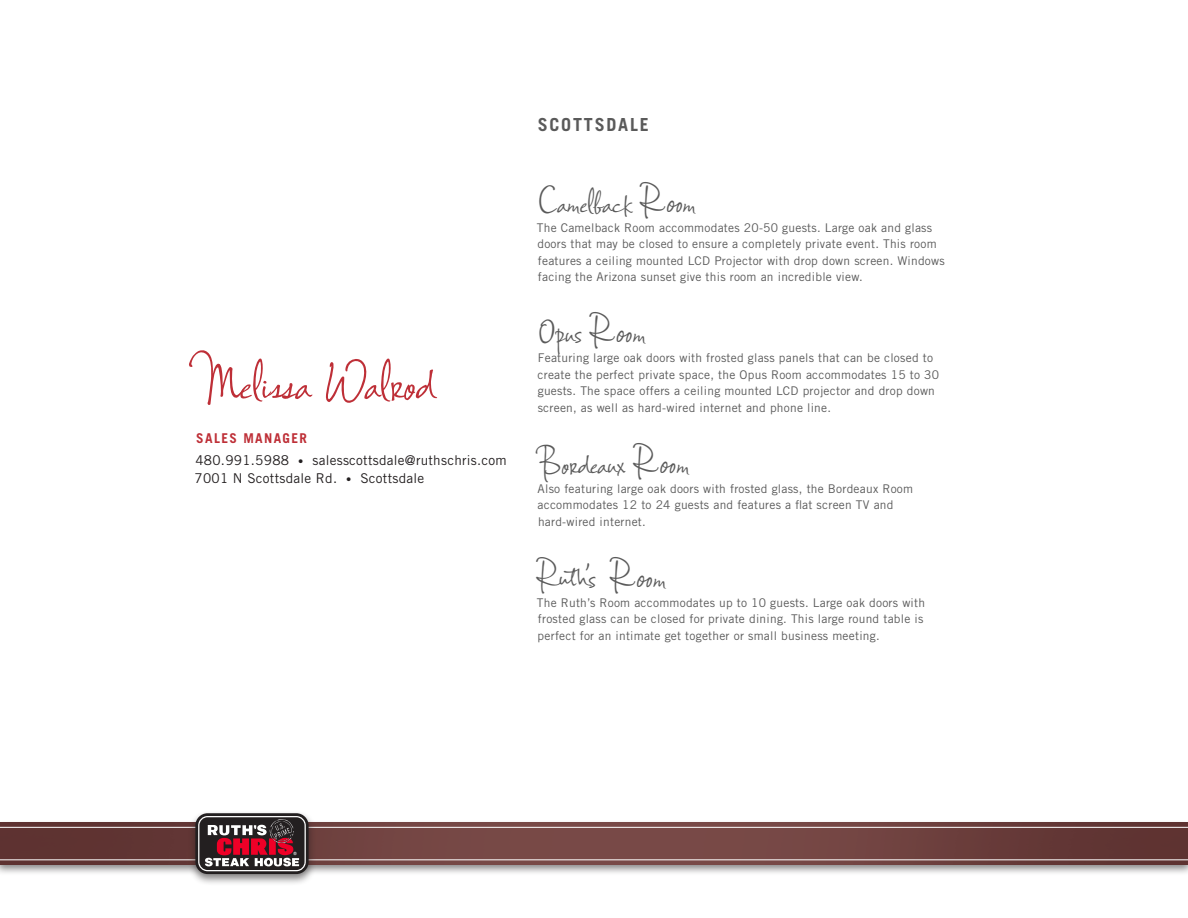
<style>
.page{position:relative;width:1188px;height:918px;background:#fff}
.page>*{position:absolute;margin:0;border:0;box-sizing:border-box;transform-origin:0 0}
.t1{font:67.5px "Ruths Hand";letter-spacing:-.01em;color:#be2f37}
.t2{font:42px "Ruths Hand";letter-spacing:.005em;color:#5a5a5a}
.t3{font:700 18px "Trade Gothic LT Std";letter-spacing:.1em;color:#5a5a5a}
.t4{font:13.5px/22.2px "Trade Gothic LT Std";letter-spacing:.02em;color:#231f20}
.t5{font:12px/16.5px "Trade Gothic LT Std";letter-spacing:.02em;color:#5a5a5a}
.s1{font-weight:700;color:#be2f37}
.s2{font-size:10.5px}
</style>
<div class="page">
<div style="left:0;top:820px;width:1188px;height:56px;background:#231f20;opacity:.55"></div>
<img style="left:0;top:823px;width:1188px;height:41px">
<hr style="left:0;top:859px;width:1188px;height:1px;background:#fff">
<hr style="left:0;top:827px;width:1188px;height:1px;background:#fff">
<div style="left:188px;top:810px;width:128px;height:76px;background:#231f20;opacity:.55"></div>
<svg style="left:195px;top:813px;width:114px;height:61px"></svg>
<svg style="left:198px;top:816px;width:108px;height:55px"></svg>
<h1 class="t1" style="left:192px;top:341px;width:244px">Melissa Walrod</h1>
<p class="t4" style="left:195px;top:427px;width:313px"><span class="s1">SALES MANAGER<br></span>480.991.5988 <span class="s2">•</span> salesscottsdale@ruthschris.com</p>
<p class="t4" style="left:195px;top:467px;width:231px">7001 N Scottsdale Rd. <span class="s2">•</span> Scottsdale</p>
<h3 class="t3" style="left:538px;top:113px;width:113px">SCOTTSDALE</h3>
<h2 class="t2" style="left:537px;top:177px;width:161px">Camelback Room</h2>
<p class="t5" style="left:537px;top:219px;width:409px">The Camelback Room accommodates 20-50 guests. Large oak and glass doors that may be closed to ensure a completely private event. This room features a ceiling mounted LCD Projector with drop down screen. Windows facing the Arizona sunset give this room an incredible view.</p>
<h2 class="t2" style="left:537px;top:307px;width:111px">Opus Room</h2>
<p class="t5" style="left:538px;top:350px;width:403px">Featuring large oak doors with frosted glass panels that can be closed to create the perfect private space, the Opus Room accommodates 15 to 30 guests. The space offers a ceiling mounted LCD projector and drop down screen, as well as hard-wired internet and phone line.</p>
<h2 class="t2" style="left:535px;top:438px;width:156px">Bordeaux Room</h2>
<p class="t5" style="left:538px;top:480px;width:377px">Also featuring large oak doors with frosted glass, the Bordeaux Room accommodates 12 to 24 guests and features a flat screen TV and hard-wired internet.</p>
<h2 class="t2" style="left:536px;top:552px;width:132px">Ruth’s Room</h2>
<p class="t5" style="left:537px;top:594px;width:390px">The Ruth’s Room accommodates up to 10 guests. Large oak doors with frosted glass can be closed for private dining. This large round table is perfect for an intimate get together or small business meeting.</p>
</div>
